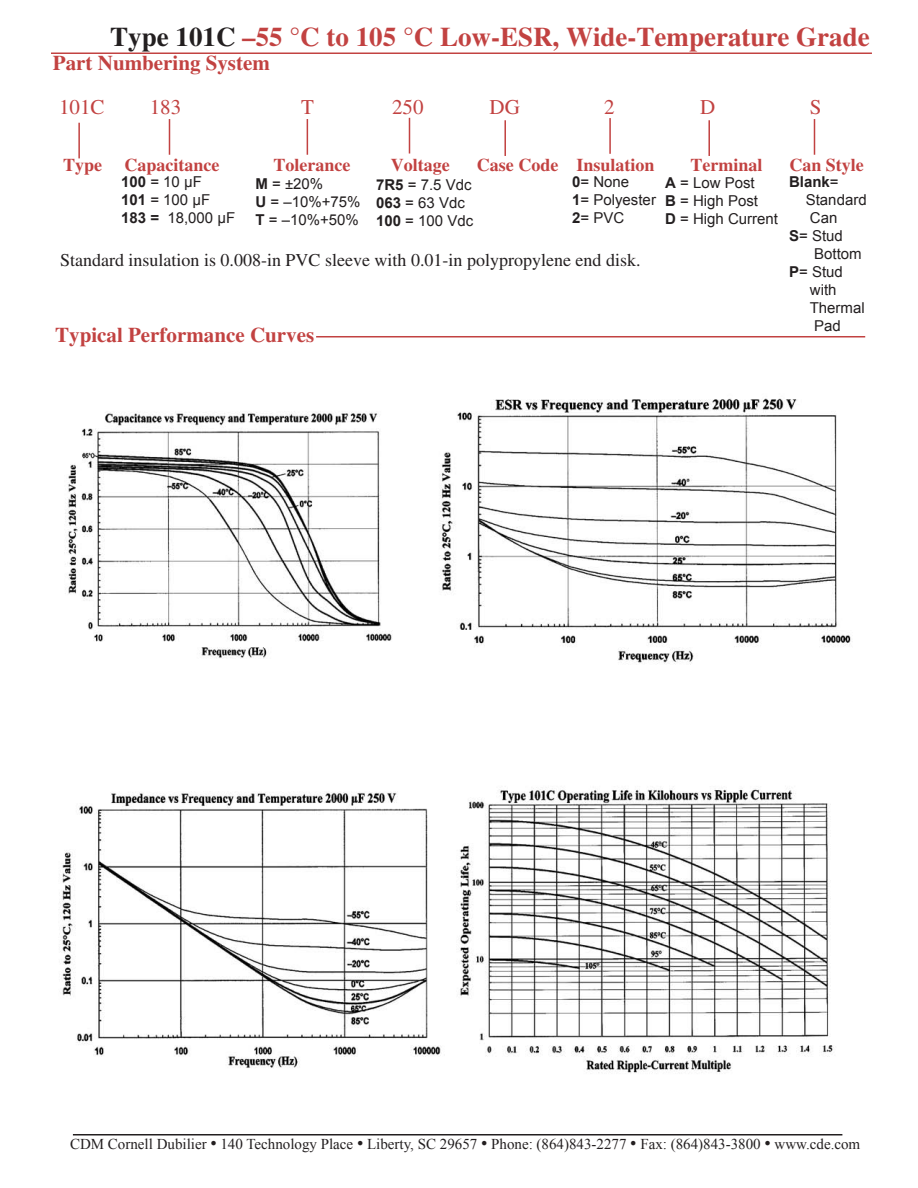
<style>
.page{position:relative;width:918px;height:1188px;background:#fff}
.page>*{position:absolute;margin:0;border:0;box-sizing:border-box;transform-origin:0 0}
.t1{font:700 27px "Times";color:#c24241}
.t2{font:700 21px "Times";color:#c24241}
.t3{font:21px "Times";color:#c24241}
.t4{font:18px "Times";color:#231f20}
.t5{font:700 18px "Times";color:#c24241}
.t6{font:15px/18px "Arial";color:#231f20}
.t7{font:15px "Times New Roman";color:#231f20}
.t8{font:700 15px "Arial";color:#231f20}
.s1{color:#231f20}
.s2{font-weight:700}
.s3{font-weight:400}
.s4{font-size:18px}
</style>
<div class="page">
<hr style="left:51px;top:52px;width:821px;height:2px;background:#c24241">
<hr style="left:73px;top:1134px;width:769px;height:2px;background:#231f20">
<hr style="left:316px;top:336px;width:549px;height:1px;background:#c24241">
<hr style="left:78px;top:123px;width:2px;height:35px;background:#c24241">
<hr style="left:409px;top:118px;width:1px;height:36px;background:#c24241">
<hr style="left:504px;top:120px;width:2px;height:36px;background:#c24241">
<hr style="left:169px;top:119px;width:1px;height:36px;background:#c24241">
<hr style="left:609px;top:118px;width:2px;height:36px;background:#c24241">
<hr style="left:708px;top:120px;width:2px;height:36px;background:#c24241">
<hr style="left:307px;top:119px;width:1px;height:36px;background:#c24241">
<hr style="left:814px;top:119px;width:1px;height:36px;background:#c24241">
<img style="left:60px;top:398px;width:791px;height:675px">
<h1 class="t1" style="left:110px;top:21px;width:761px"><span class="s1">Type 101C</span> –55 °C to 105 °C Low-ESR, Wide-Temperature Grade</h1>
<h2 class="t2" style="left:53px;top:51px;width:218px">Part Numbering System</h2>
<h2 class="t3" style="left:59px;top:95px;width:47px">101C</h2>
<h2 class="t3" style="left:150px;top:95px;width:33px">183</h2>
<h2 class="t3" style="left:301px;top:95px;width:14px">T</h2>
<h2 class="t3" style="left:392px;top:95px;width:33px">250</h2>
<h2 class="t3" style="left:490px;top:95px;width:32px">DG</h2>
<h2 class="t3" style="left:604px;top:95px;width:12px">2</h2>
<h2 class="t3" style="left:700px;top:95px;width:17px">D</h2>
<h2 class="t3" style="left:810px;top:95px;width:13px">S</h2>
<p class="t5" style="left:63px;top:154px;width:158px">Type Capacitance</p>
<p class="t5" style="left:273px;top:154px;width:78px">Tolerance</p>
<p class="t5" style="left:391px;top:154px;width:60px">Voltage</p>
<p class="t5" style="left:477px;top:154px;width:179px">Case Code Insulation</p>
<p class="t5" style="left:690px;top:154px;width:73px">Terminal</p>
<p class="t5" style="left:789px;top:154px;width:76px">Can Style</p>
<p class="t6" style="left:121px;top:173px;width:116px"><span class="s2">100</span> = 10 µF<br><span class="s2">101</span> = 100 µF<br><span class="s2">183 =</span> 18,000 µF</p>
<p class="t8" style="left:789px;top:172px;width:51px">Blank<span class="s3">=</span></p>
<p class="t6" style="left:255px;top:175px;width:107px"><span class="s2">M</span> = ±20%<br><span class="s2">U</span> = –10%+75%<br><span class="s2">T</span> = –10%+50%</p>
<p class="t6" style="left:376px;top:176px;width:99px"><span class="s2">7R5</span> = 7.5 Vdc<br><span class="s2">063</span> = 63 Vdc<br><span class="s2">100</span> = 100 Vdc</p>
<p class="t6" style="left:572px;top:173px;width:85px"><span class="s2">0</span>= None<br><span class="s2">1</span>= Polyester<br><span class="s2">2</span>= PVC</p>
<p class="t6" style="left:665px;top:174px;width:114px"><span class="s2">A</span> = Low Post<br><span class="s2">B</span> = High Post<br><span class="s2">D</span> = High Current</p>
<p class="t6" style="left:806px;top:191px;width:62px">Standard</p>
<p class="t6" style="left:810px;top:209px;width:29px">Can</p>
<p class="t6" style="left:789px;top:227px;width:55px"><span class="s2">S</span>= Stud</p>
<p class="t6" style="left:814px;top:245px;width:49px">Bottom</p>
<p class="t6" style="left:789px;top:263px;width:55px"><span class="s2">P</span>= Stud</p>
<p class="t6" style="left:810px;top:281px;width:28px">with</p>
<p class="t6" style="left:810px;top:299px;width:57px">Thermal</p>
<p class="t6" style="left:814px;top:317px;width:28px">Pad</p>
<p class="t4" style="left:60px;top:250px;width:582px">Standard insulation is 0.008-in PVC sleeve with 0.01-in polypropylene end disk.</p>
<h2 class="t2" style="left:55px;top:322px;width:260px">Typical Performance Curves</h2>
<p class="t7" style="left:70px;top:1134px;width:792px">CDM Cornell Dubilier <span class="s4">•</span> 140 Technology Place <span class="s4">•</span> Liberty, SC 29657 <span class="s4">•</span> Phone: (864)843-2277 <span class="s4">•</span> Fax: (864)843-3800 <span class="s4">•</span> www.cde.com</p>
</div>
